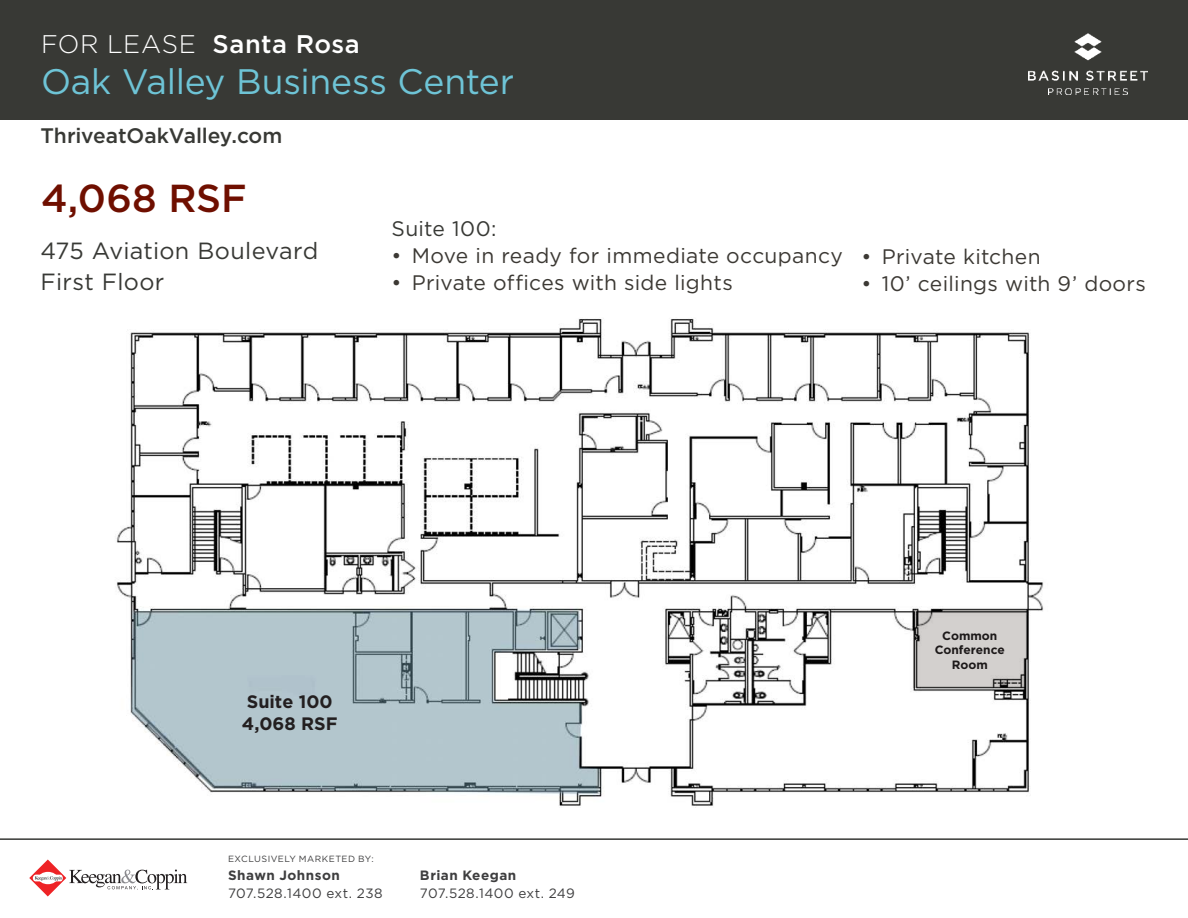
<style>
.page{position:relative;width:1188px;height:918px;background:#fff}
.page>*{position:absolute;margin:0;border:0;box-sizing:border-box;transform-origin:0 0}
.t1{font:500 39px "Gotham";color:#6f0f00}
.t2{font:35.4px "Gotham";letter-spacing:-.005em;color:#6ec4d6}
.t3{font:500 25.5px "Gotham";letter-spacing:.02em;color:#fff}
.t4{font:23.4px "Gotham";letter-spacing:.01em;color:#383935}
.t5{font:21px "Gotham";letter-spacing:.015em;color:#3c3934}
.t6{font:500 21px "Gotham";letter-spacing:-.005em;color:#383935}
.t7{font:21px "Gotham";letter-spacing:.015em;color:#383935}
.t8{font:700 18px "Gotham";color:#231f20}
.t9{font:13.5px "Gotham";letter-spacing:.03em;color:#3e3e3f}
.t10{font:700 13.5px "Gotham";letter-spacing:.035em;color:#3e3e3f}
.t11{font:700 12px "Gotham";color:#231f20}
.t12{font:9px "Gotham";letter-spacing:.05em;color:#3e3e3f}
.s1{font-weight:300}
</style>
<div class="page">
<div style="left:0;top:0;width:1188px;height:120px;background:#383935"></div>
<svg style="left:29px;top:860px;width:158px;height:37px"></svg>
<hr style="left:0;top:838px;width:1188px;height:2px;background:#383935">
<img style="left:1029px;top:33px;width:119px;height:62px">
<img style="left:116px;top:318px;width:928px;height:490px">
<div style="left:914px;top:610px;width:112px;height:78px;background:#d3d0ce"></div>
<p class="t3" style="left:41px;top:29px;width:320px"><span class="s1">FOR LEASE</span> Santa Rosa</p>
<h2 class="t2" style="left:41px;top:62px;width:475px">Oak Valley Business Center</h2>
<p class="t6" style="left:40px;top:123px;width:243px">ThriveatOakValley.com</p>
<p class="t1" style="left:41px;top:176px;width:207px">4,068 RSF</p>
<p class="t4" style="left:40px;top:238px;width:279px">475 Aviation Boulevard</p>
<p class="t4" style="left:40px;top:269px;width:125px">First Floor</p>
<p class="t7" style="left:392px;top:217px;width:107px">Suite 100:</p>
<p class="t5" style="left:392px;top:244px;width:453px">• Move in ready for immediate occupancy</p>
<p class="t5" style="left:392px;top:271px;width:343px">• Private offices with side lights</p>
<p class="t5" style="left:862px;top:245px;width:181px">• Private kitchen</p>
<p class="t5" style="left:862px;top:272px;width:286px">• 10’ ceilings with 9’ doors</p>
<p class="t8" style="left:247px;top:691px;width:87px">Suite 100</p>
<p class="t8" style="left:242px;top:713px;width:97px">4,068 RSF</p>
<p class="t12" style="left:228px;top:854px;width:147px">EXCLUSIVELY MARKETED BY:</p>
<p class="t10" style="left:228px;top:868px;width:113px">Shawn Johnson</p>
<p class="t9" style="left:228px;top:886px;width:156px">707.528.1400 ext. 238</p>
<p class="t10" style="left:420px;top:868px;width:98px">Brian Keegan</p>
<p class="t9" style="left:420px;top:886px;width:157px">707.528.1400 ext. 249</p>
<p class="t11" style="left:942px;top:629px;width:57px">Common</p>
<p class="t11" style="left:935px;top:643px;width:72px">Conference</p>
<p class="t11" style="left:952px;top:657px;width:38px">Room</p>
</div>
